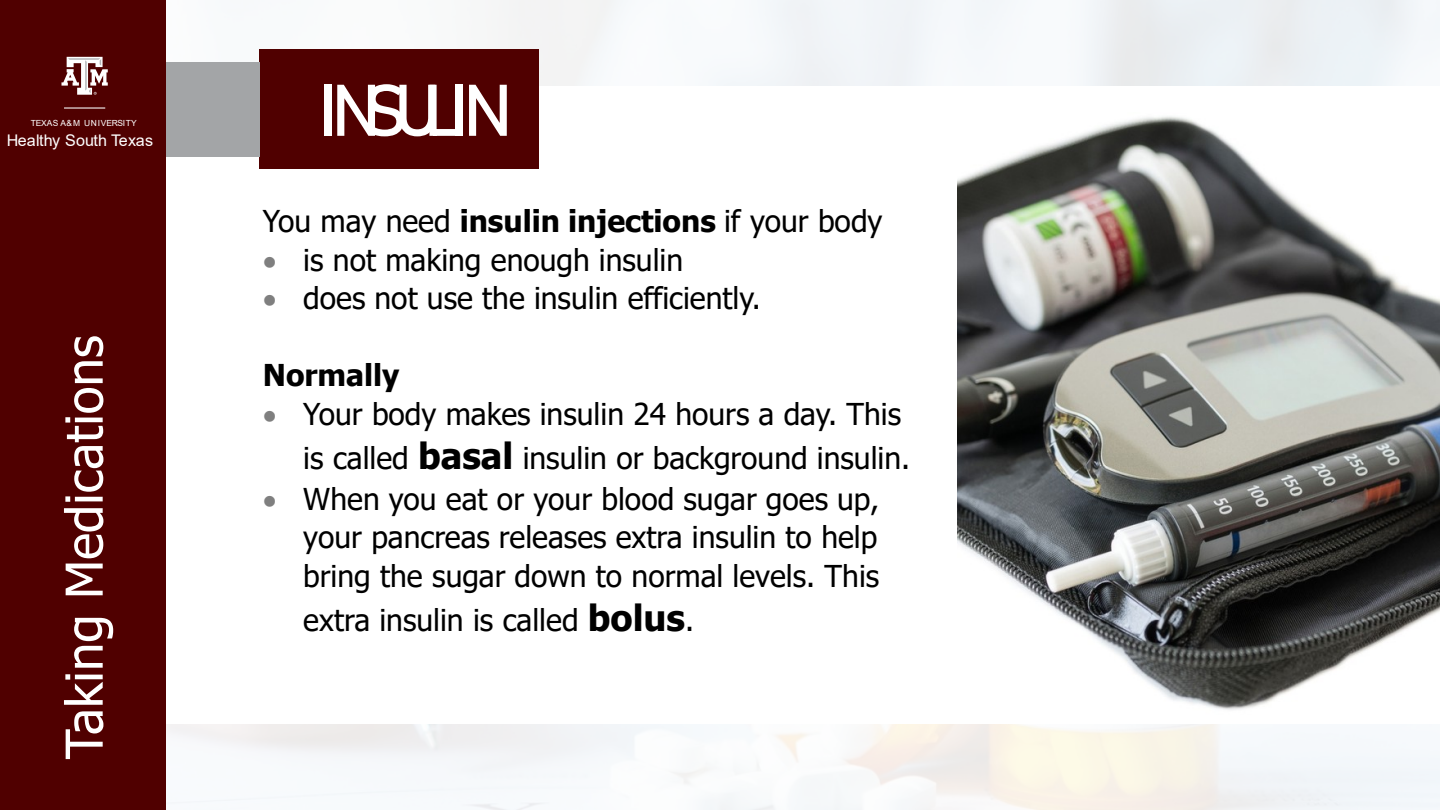
<style>
.page{position:relative;width:1440px;height:810px;background:#fff}
.page>*{position:absolute;margin:0;border:0;box-sizing:border-box;transform-origin:0 0}
.t1{font:72px "Bahnschrift";letter-spacing:-.2em;color:#fff}
.t2{font:51px "Tahoma";color:#fff}
.t3{font:30px/38.5px "Tahoma";color:#000}
.t4{font:700 30px "Tahoma";color:#000}
.t5{font:16.05px "Arial";letter-spacing:.005em;color:#fff}
.t6{font:8.4px "Arial";letter-spacing:.015em;color:#fff}
.s1{font-weight:700}
.s2{color:#7f7f7f}
.s3{font-weight:700;font-size:36px}
</style>
<div class="page">
<div style="left:0;top:0;width:1440px;height:810px;background:#fff;opacity:.9"></div>
<div style="left:166px;top:86px;width:1274px;height:638px;background:#fff"></div>
<img style="left:957px;top:116px;width:483px;height:594px">
<div style="left:259px;top:49px;width:279px;height:120px;background:#500000"></div>
<div style="left:166px;top:62px;width:94px;height:95px;background:#a3a5a7"></div>
<div style="left:0;top:0;width:165px;height:810px;background:#500000"></div>
<div style="left:0;top:0;width:166px;height:810px;border:1px solid #500000"></div>
<hr style="left:64px;top:107px;width:41px;height:2px;background:#fff">
<svg style="left:62px;top:57px;width:46px;height:38px"></svg>
<p class="t6" style="left:31px;top:118px;width:108px">TEXAS A&amp;M UNIVERSITY</p>
<p class="t5" style="left:7px;top:129px;width:148px">Healthy South Texas</p>
<p class="t2" style="left:50px;top:759px;width:425px;rotate:-90deg">Taking Medications</p>
<p class="t1" style="left:318px;top:65px;width:197px">INSULIN</p>
<p class="t3" style="left:263px;top:204px;width:621px">You may need <span class="s1">insulin injections</span> if your body</p>
<p class="t3" style="left:263px;top:242px;width:422px"><span class="s2">•</span> is not making enough insulin</p>
<p class="t3" style="left:263px;top:281px;width:500px"><span class="s2">•</span> does not use the insulin efficiently.</p>
<p class="t4" style="left:263px;top:355px;width:138px">Normally</p>
<p class="t3" style="left:303px;top:394px;width:608px;line-height:44.2px;text-indent:-40px"><span class="s2">•</span> Your body makes insulin 24 hours a day. This is called <span class="s3">basal</span> insulin or background insulin.</p>
<p class="t3" style="left:303px;top:481px;width:577px;text-align:justify;text-indent:-40px"><span class="s2">•</span> When you eat or your blood sugar goes up, your pancreas releases extra insulin to help bring the sugar down to normal levels. This</p>
<p class="t3" style="left:303px;top:602px;width:392px">extra insulin is called <span class="s3">bolus</span>.</p>
</div>
